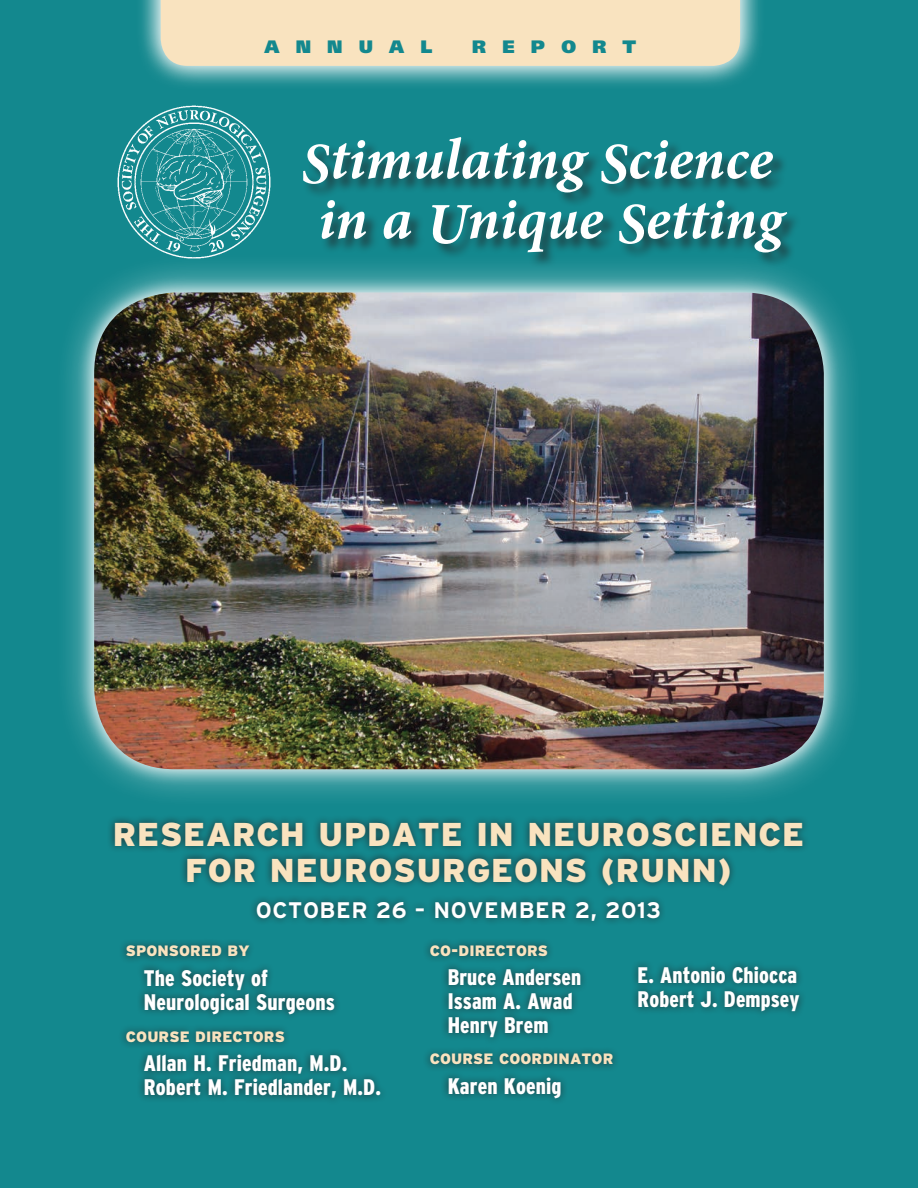
<style>
.page{position:relative;width:918px;height:1188px;background:#13888e}
.page>*{position:absolute;margin:0;border:0;box-sizing:border-box;transform-origin:0 0}
.t1{font:italic 700 58.5px/60px "Minion Pro";color:#fff}
.t2{font:900 33px/36px "Interstate";letter-spacing:.025em;color:#f9e3bf;text-align:center}
.t3{font:900 condensed 22.5px/24px "Interstate";letter-spacing:.005em;color:#fff;scale:.96 1}
.t4{font:900 condensed 22.5px/24px "Interstate";letter-spacing:.005em;color:#fff;scale:.95 1}
.t5{font:700 22.5px "Interstate";letter-spacing:.025em;color:#fff}
.t6{font:900 18px "Frutiger";letter-spacing:.9em;color:#13888e}
.t7{font:900 15px "Interstate";letter-spacing:.005em;color:#f9e3bf}
</style>
<div class="page">
<div style="left:54px;top:252px;width:810px;height:558px;background:#fff;opacity:.75"></div>
<svg style="left:78px;top:276px;width:763px;height:510px"></svg>
<img style="left:94px;top:292px;width:730px;height:477px">
<div style="left:303px;top:137px;width:499px;height:131px;background:#231f20;opacity:.65"></div>
<img style="left:116px;top:105px;width:157px;height:156px">
<svg style="left:141px;top:0;width:619px;height:85px"></svg>
<div style="left:161px;top:0;width:579px;height:66px;background:#f9e3bf"></div>
<div style="left:107px;top:814px;width:703px;height:291px;background:#231f20;opacity:.75"></div>
<p class="t6" style="left:265px;top:36px;width:169px">ANNUAL</p>
<p class="t6" style="left:472px;top:36px;width:166px">REPORT</p>
<h1 class="t1" style="left:301px;top:129px;width:484px">Stimulating Science in a Unique Setting</h1>
<h2 class="t2" style="left:113px;top:816px;width:693px">RESEARCH UPDATE IN NEUROSCIENCE<br>FOR NEUROSURGEONS (RUNN)</h2>
<p class="t5" style="left:256px;top:898px;width:406px">OCTOBER 26 – NOVEMBER 2, 2013</p>
<p class="t7" style="left:126px;top:942px;width:125px">SPONSORED BY</p>
<p class="t3" style="left:144px;top:965px;width:201px">The Society of<br>Neurological Surgeons</p>
<p class="t7" style="left:126px;top:1028px;width:161px">COURSE DIRECTORS</p>
<p class="t3" style="left:144px;top:1051px;width:249px">Allan H. Friedman, M.D.<br>Robert M. Friedlander, M.D.</p>
<p class="t7" style="left:430px;top:942px;width:120px">CO-DIRECTORS</p>
<p class="t4" style="left:448px;top:965px;width:142px">Bruce Andersen<br>Issam A. Awad<br>Henry Brem</p>
<p class="t4" style="left:638px;top:963px;width:172px">E. Antonio Chiocca<br>Robert J. Dempsey</p>
<p class="t7" style="left:430px;top:1051px;width:185px">COURSE COORDINATOR</p>
<p class="t3" style="left:448px;top:1074px;width:120px">Karen Koenig</p>
</div>
